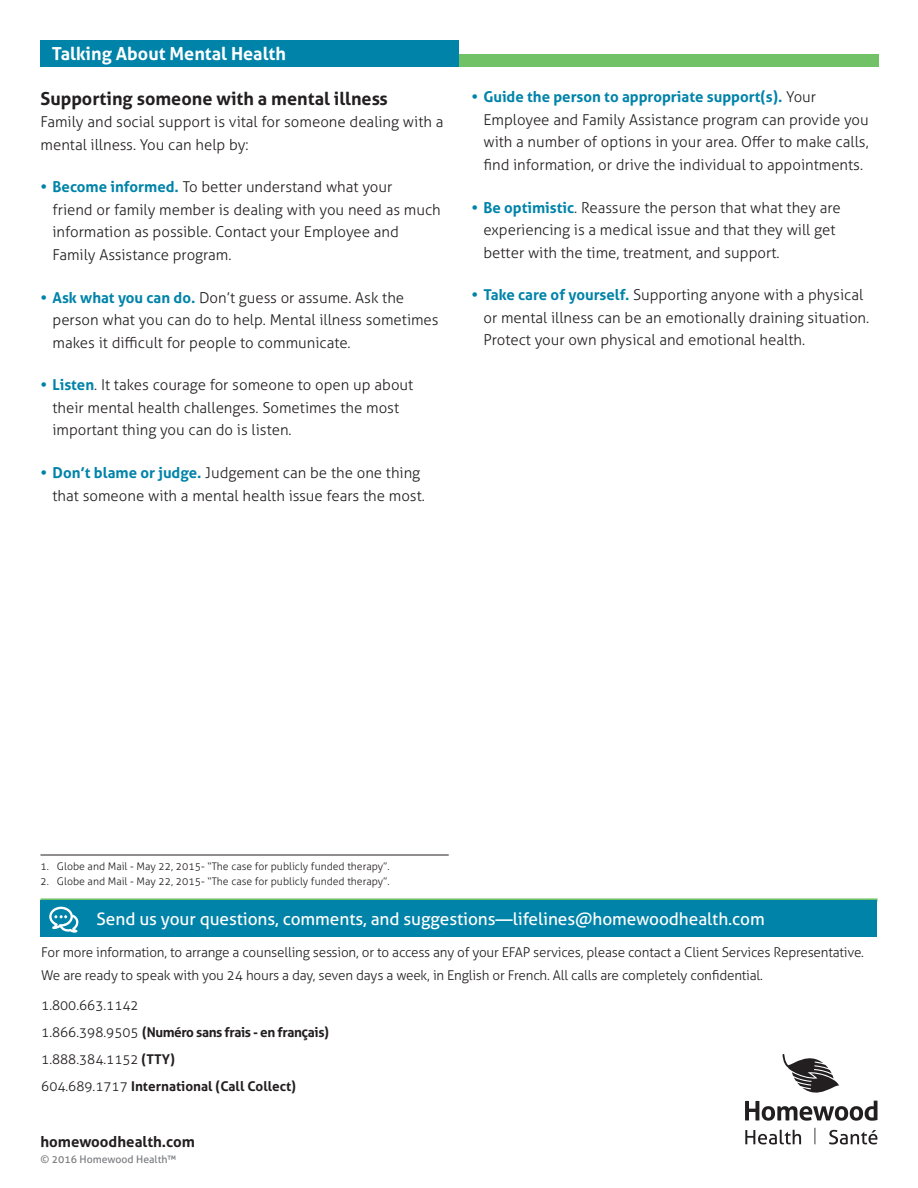
<style>
.page{position:relative;width:918px;height:1188px;background:#fff}
.page>*{position:absolute;margin:0;border:0;box-sizing:border-box;transform-origin:0 0}
.t1{font:700 18px "Aller";color:#231f20}
.t2{font:700 18px "Aller";color:#fff}
.t3{font:17.25px "Aller";letter-spacing:-.005em;color:#fff}
.t4{font:300 15px/22.5px "Aller";color:#231f20}
.t5{font:700 15px "Aller";color:#0083a9}
.t6{font:700 15px "Aller";color:#231f20}
.t7{font:300 13.5px/22.5px "Aller";letter-spacing:-.015em;color:#231f20}
.t8{font:700 13.5px/27px "Aller";letter-spacing:-.01em;color:#231f20}
.t9{font:300 10.5px "Aller";color:#231f20}
.t10{font:10.5px "Aller";color:#787a7d}
.s1{font-weight:700;color:#0083a9}
.s2{font-weight:300;color:#231f20}
.s3{font-weight:300}
</style>
<div class="page">
<svg style="left:745px;top:1130px;width:56px;height:14px"></svg>
<svg style="left:829px;top:1130px;width:48px;height:14px"></svg>
<svg style="left:814px;top:1128px;width:1px;height:16px"></svg>
<svg style="left:745px;top:1054px;width:132px;height:67px"></svg>
<hr style="left:40px;top:898px;width:838px;height:3px;background:#71c167">
<hr style="left:40px;top:855px;width:409px;height:1px;background:#231f20">
<div style="left:459px;top:54px;width:420px;height:13px;background:#71c167"></div>
<div style="left:41px;top:40px;width:418px;height:27px;background:#0083a9"></div>
<div style="left:40px;top:901px;width:838px;height:36px;background:#0083a9"></div>
<svg style="left:49px;top:907px;width:30px;height:26px"></svg>
<p class="t2" style="left:52px;top:42px;width:236px">Talking About Mental Health</p>
<h4 class="t1" style="left:40px;top:87px;width:349px">Supporting someone with a mental illness</h4>
<p class="t4" style="left:40px;top:110px;width:404px">Family and social support is vital for someone dealing with a</p>
<p class="t4" style="left:40px;top:133px;width:210px">mental illness. You can help by:</p>
<p class="t4" style="left:52px;top:176px;width:390px;text-indent:-12px"><span class="s1">• Become informed.</span> To better understand what your<br>friend or family member is dealing with you need as much information as possible. Contact your Employee and Family Assistance program.</p>
<p class="t4" style="left:52px;top:286px;width:388px;text-indent:-12px"><span class="s1">• Ask what you can do.</span> Don’t guess or assume. Ask the person what you can do to help. Mental illness sometimes makes it difficult for people to communicate.</p>
<p class="t4" style="left:52px;top:374px;width:362px;text-indent:-12px"><span class="s1">• Listen</span>. It takes courage for someone to open up about their mental health challenges. Sometimes the most important thing you can do is listen.</p>
<p class="t4" style="left:40px;top:461px;width:381px"><span class="s1">• Don’t blame or judge.</span> Judgement can be the one thing</p>
<p class="t4" style="left:52px;top:484px;width:374px">that someone with a mental health issue fears the most.</p>
<p class="t5" style="left:471px;top:88px;width:346px">• Guide the person to appropriate support(s). <span class="s2">Your</span></p>
<p class="t4" style="left:483px;top:108px;width:387px">Employee and Family Assistance program can provide you</p>
<p class="t4" style="left:483px;top:131px;width:387px">with a number of options in your area. Offer to make calls, find information, or drive the individual to appointments.</p>
<p class="t4" style="left:471px;top:196px;width:371px"><span class="s1">• Be optimistic</span>. Reassure the person that what they are</p>
<p class="t4" style="left:483px;top:219px;width:354px">experiencing is a medical issue and that they will get</p>
<p class="t4" style="left:483px;top:241px;width:298px">better with the time, treatment, and support.</p>
<p class="t4" style="left:483px;top:284px;width:387px;text-indent:-12px"><span class="s1">• Take care of yourself.</span> Supporting anyone with a physical or mental illness can be an emotionally draining situation.<br>Protect your own physical and emotional health.</p>
<p class="t9" style="left:40px;top:860px;width:351px">1. Globe and Mail - May 22, 2015- “The case for publicly funded therapy”.</p>
<p class="t9" style="left:40px;top:875px;width:351px">2. Globe and Mail - May 22, 2015- “The case for publicly funded therapy”.</p>
<p class="t3" style="left:97px;top:909px;width:670px">Send us your questions, comments, and suggestions—lifelines@homewoodhealth.com</p>
<p class="t7" style="left:41px;top:941px;width:824px">For more information, to arrange a counselling session, or to access any of your EFAP services, please contact a Client Services Representative.<br>We are ready to speak with you 24 hours a day, seven days a week, in English or French. All calls are completely confidential.</p>
<p class="t8" style="left:41px;top:991px;width:289px"><span class="s3">1.800.663.1142<br>1.866.398.9505</span> (Numéro sans frais - en franÇais)<br><span class="s3">1.888.384.1152</span> (TTY)<br><span class="s3">604.689.1717</span> International (Call Collect)</p>
<p class="t6" style="left:40px;top:1132px;width:156px">homewoodhealth.com</p>
<p class="t10" style="left:40px;top:1153px;width:137px">© 2016 Homewood Health™</p>
</div>
